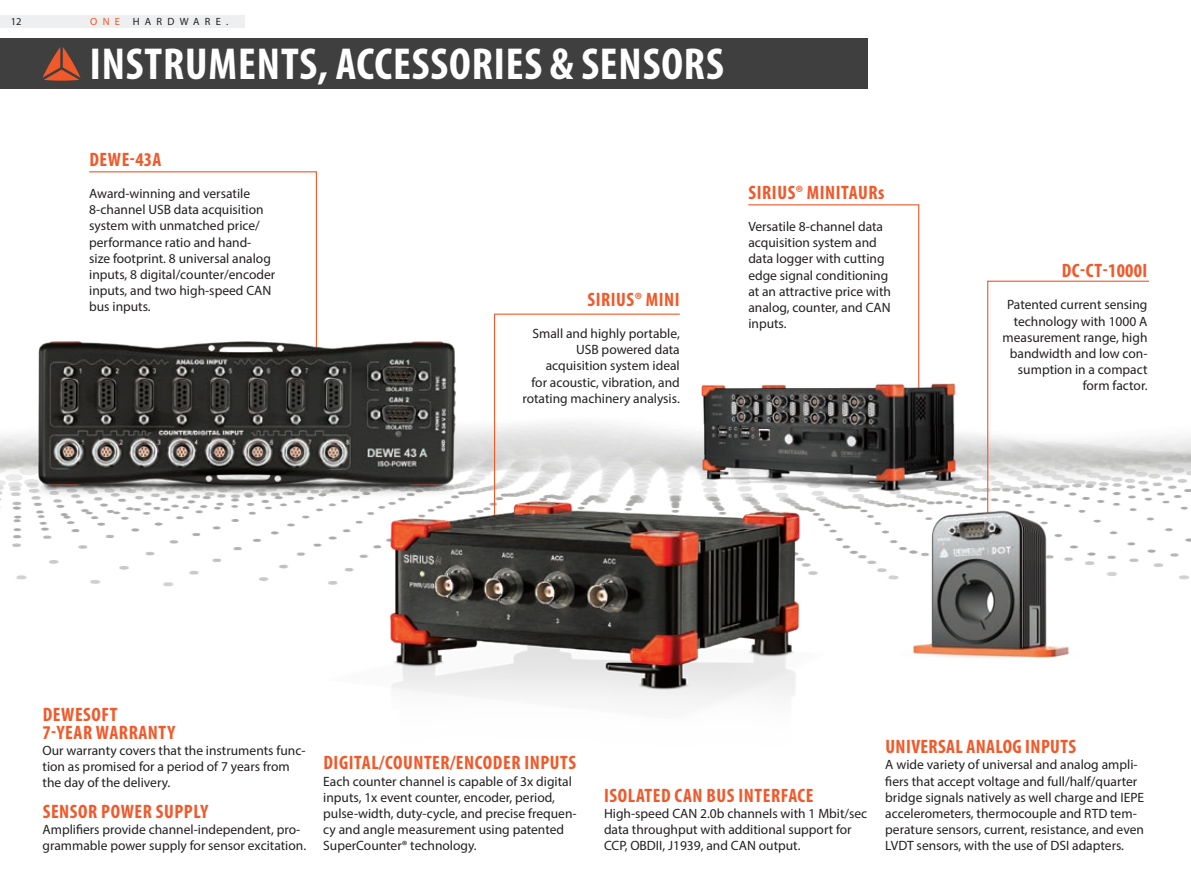
<style>
.page{position:relative;width:1191px;height:893px;background:#fff}
.page>*{position:absolute;margin:0;border:0;box-sizing:border-box;transform-origin:0 0}
.t1{font:700 condensed 45px "Myriad Pro";letter-spacing:.02em;color:#fff}
.t2{font:700 condensed 19.5px/18px "Myriad Pro";letter-spacing:.03em;color:#f1592a}
.t3{font:13.5px/16.2px "Myriad Pro";color:#231f20}
.t4{font:10.5px "Myriad Pro";letter-spacing:.5em;color:#231f20}
.s1{color:#f1592a}
</style>
<div class="page">
<div style="left:0;top:15px;width:244px;height:13px;background:#edeff0"></div>
<img style="left:16px;top:433px;width:1175px;height:154px">
<div style="left:0;top:38px;width:867px;height:51px;background:#3f3f3f"></div>
<svg style="left:43px;top:47px;width:38px;height:34px"></svg>
<svg style="left:89px;top:171px;width:228px;height:104px"></svg>
<svg style="left:748px;top:204px;width:172px;height:91px"></svg>
<svg style="left:537px;top:313px;width:144px;height:127px"></svg>
<img style="left:0;top:275px;width:537px;height:299px">
<img style="left:693px;top:295px;width:293px;height:255px">
<img style="left:250px;top:440px;width:635px;height:263px">
<svg style="left:986px;top:280px;width:164px;height:245px"></svg>
<img style="left:892px;top:491px;width:222px;height:167px">
<p class="t4" style="left:11px;top:15px;width:12px">12</p>
<p class="t4" style="left:90px;top:15px;width:140px"><span class="s1">ONE</span> HARDWARE.</p>
<h1 class="t1" style="left:90px;top:36px;width:635px">INSTRUMENTS, ACCESSORIES &amp; SENSORS</h1>
<h2 class="t2" style="left:89px;top:150px;width:74px">DEWE-43A</h2>
<p class="t3" style="left:89px;top:185px;width:187px">Award-winning and versatile<br>8-channel USB data acquisition system with unmatched price/ performance ratio and hand&shy;size footprint. 8 universal analog inputs, 8 digital/counter/encoder inputs, and two high-speed CAN bus inputs.</p>
<h2 class="t2" style="left:748px;top:183px;width:137px">SIRIUS® MINITAURs</h2>
<p class="t3" style="left:748px;top:218px;width:144px">Versatile 8-channel data acquisition system and data logger with cutting edge signal conditioning at an attractive price with analog, counter, and CAN inputs.</p>
<h2 class="t2" style="left:587px;top:290px;width:94px">SIRIUS® MINI</h2>
<p class="t3" style="left:522px;top:325px;width:159px;text-align:right">Small and highly portable,<br>USB powered data acquisition system ideal<br>for acoustic, vibration, and rotating machinery analysis.</p>
<h2 class="t2" style="left:1061px;top:261px;width:87px">DC-CT-1000I</h2>
<p class="t3" style="left:1002px;top:297px;width:146px;text-align:right">Patented current sensing technology with 1000 A measurement range, high bandwidth and low con&shy;sumption in a compact form factor.</p>
<h2 class="t2" style="left:43px;top:705px;width:134px">DEWESOFT<br>7-YEAR WARRANTY</h2>
<p class="t3" style="left:43px;top:742px;width:264px">Our warranty covers that the instruments func&shy;tion as promised for a period of 7 years from the day of the delivery.</p>
<h2 class="t2" style="left:43px;top:802px;width:167px">SENSOR POWER SUPPLY</h2>
<p class="t3" style="left:43px;top:821px;width:265px">Amplifiers provide channel-independent, pro&shy;grammable power supply for sensor excitation.</p>
<h2 class="t2" style="left:323px;top:753px;width:254px">DIGITAL/COUNTER/ENCODER INPUTS</h2>
<p class="t3" style="left:323px;top:773px;width:255px">Each counter channel is capable of 3x digital inputs, 1x event counter, encoder, period, pulse-width, duty-cycle, and precise frequen&shy;cy and angle measurement using patented SuperCounter® technology.</p>
<h2 class="t2" style="left:604px;top:786px;width:211px">ISOLATED CAN BUS INTERFACE</h2>
<p class="t3" style="left:604px;top:805px;width:265px">High-speed CAN 2.0b channels with 1 Mbit/sec data throughput with additional support for<br>CCP, OBDII, J1939, and CAN output.</p>
<h2 class="t2" style="left:885px;top:737px;width:192px">UNIVERSAL ANALOG INPUTS</h2>
<p class="t3" style="left:885px;top:757px;width:260px">A wide variety of universal and analog ampli&shy;fiers that accept voltage and full/half/quarter bridge signals natively as well charge and IEPE accelerometers, thermocouple and RTD tem&shy;perature sensors, current, resistance, and even LVDT sensors, with the use of DSI adapters.</p>
</div>
